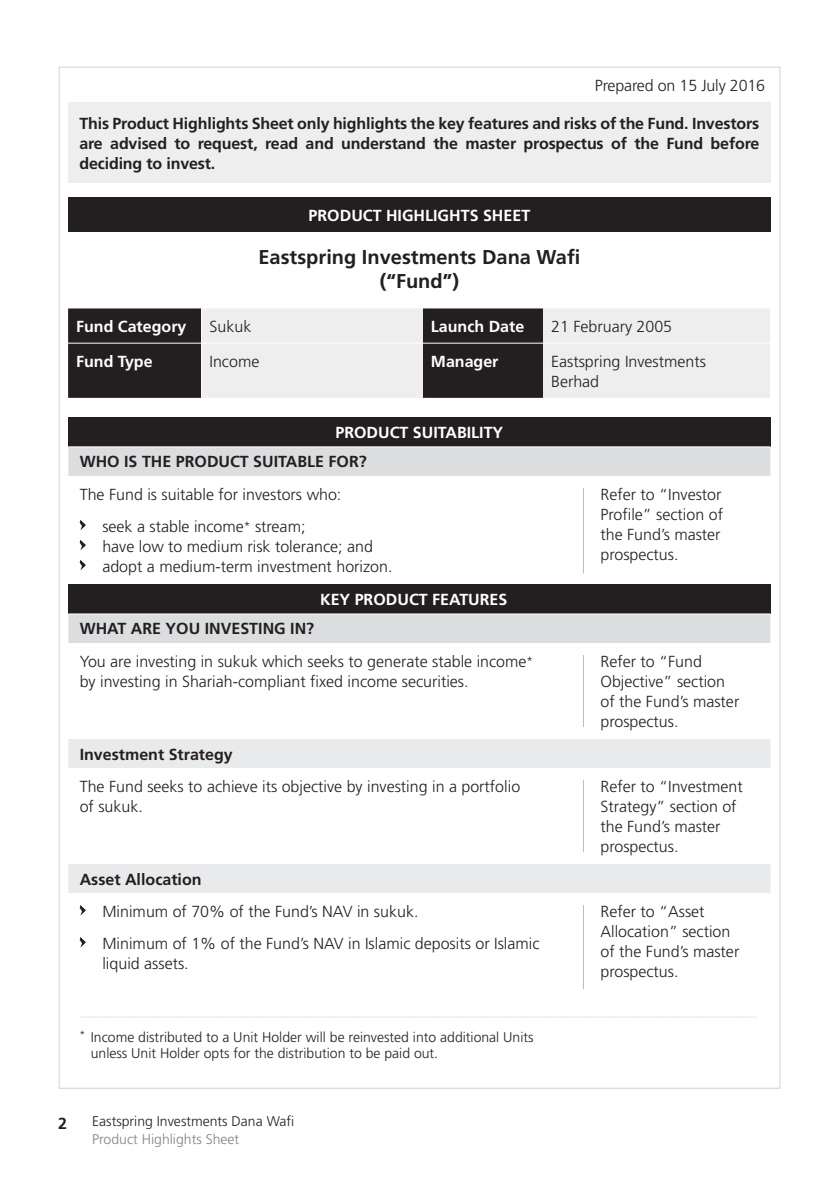
<style>
.page{position:relative;width:840px;height:1191px;background:#fff}
.page>*{position:absolute;margin:0;border:0;box-sizing:border-box;transform-origin:0 0}
.t1{font:700 20px/24px "Frutiger";color:#231f20;text-align:center}
.t2{font:300 16px/20px "Frutiger";color:#231f20}
.t3{font:700 16px/20px "Frutiger";color:#231f20;text-align:justify}
.t4{font:700 16px "Frutiger";color:#fff}
.t5{font:300 14px/16px "Frutiger";color:#231f20}
.t6{font:300 14px "Frutiger";color:#808285}
.s1{font-size:12px}
.s2{font-weight:700}
</style>
<div class="page">
<div style="left:68px;top:103px;width:702px;height:80px;background:#eeeeef"></div>
<div style="left:68px;top:197px;width:702px;height:35px;background:#231f20"></div>
<div style="left:68px;top:308px;width:133px;height:90px;background:#231f20"></div>
<svg style="left:202px;top:308px;width:567px;height:90px;background:#c3c2c3"></svg>
<hr style="left:68px;top:343px;width:354px;height:1px;background:#fff">
<hr style="left:422px;top:343px;width:347px;height:1px;background:#fff">
<div style="left:68px;top:418px;width:702px;height:29px;background:#231f20"></div>
<svg style="left:68px;top:447px;width:702px;height:196px"></svg>
<div style="left:68px;top:585px;width:702px;height:29px;background:#231f20"></div>
<svg style="left:68px;top:739px;width:702px;height:154px"></svg>
<hr style="left:68px;top:446px;width:702px;height:1px;background:#fff">
<hr style="left:68px;top:613px;width:702px;height:1px;background:#fff">
<hr style="left:582px;top:488px;width:1px;height:85px;background:#bcbdc0">
<hr style="left:582px;top:655px;width:1px;height:72px;background:#bcbdc0">
<hr style="left:582px;top:780px;width:1px;height:72px;background:#bcbdc0">
<hr style="left:582px;top:905px;width:1px;height:84px;background:#bcbdc0">
<svg style="left:80px;top:519px;width:6px;height:11px"></svg>
<svg style="left:80px;top:539px;width:6px;height:11px"></svg>
<svg style="left:80px;top:559px;width:6px;height:11px"></svg>
<svg style="left:80px;top:905px;width:6px;height:10px"></svg>
<svg style="left:80px;top:937px;width:6px;height:10px"></svg>
<p class="t2" style="left:594px;top:77px;width:172px">Prepared on 15 July 2016</p>
<p class="t3" style="left:79px;top:115px;width:681px">This Product Highlights Sheet only highlights the key features and risks of the Fund. Investors are advised to request, read and understand the master prospectus of the Fund before deciding to invest.</p>
<p class="t4" style="left:308px;top:209px;width:223px">PRODUCT HIGHLIGHTS SHEET</p>
<p class="t1" style="left:258px;top:247px;width:323px">Eastspring Investments Dana Wafi (“Fund”)</p>
<p class="t4" style="left:76px;top:320px;width:112px">Fund Category</p>
<p class="t2" style="left:209px;top:317px;width:43px">Sukuk</p>
<p class="t4" style="left:430px;top:320px;width:95px">Launch Date</p>
<p class="t2" style="left:551px;top:317px;width:122px">21 February 2005</p>
<p class="t4" style="left:76px;top:354px;width:78px">Fund Type</p>
<p class="t2" style="left:209px;top:352px;width:51px">Income</p>
<p class="t4" style="left:430px;top:354px;width:69px">Manager</p>
<p class="t2" style="left:551px;top:352px;width:156px">Eastspring Investments<br>Berhad</p>
<p class="t4" style="left:335px;top:426px;width:169px">PRODUCT SUITABILITY</p>
<p class="t3" style="left:80px;top:453px;width:288px">WHO IS THE PRODUCT SUITABLE FOR?</p>
<p class="t2" style="left:102px;top:479px;width:240px;line-height:32px;text-indent:-23px">The Fund is suitable for investors who: seek a stable income<span class="s1">*</span> stream;</p>
<p class="t2" style="left:102px;top:537px;width:291px">have low to medium risk tolerance; and adopt a medium-term investment horizon.</p>
<p class="t4" style="left:320px;top:593px;width:189px">KEY PRODUCT FEATURES</p>
<p class="t2" style="left:80px;top:614px;width:454px;line-height:32.6px"><span class="s2">WHAT ARE YOU INVESTING IN?<br></span>You are investing in sukuk which seeks to generate stable income<span class="s1">*</span></p>
<p class="t2" style="left:80px;top:672px;width:390px">by investing in Shariah-compliant fixed income securities.</p>
<p class="t2" style="left:600px;top:485px;width:124px">Refer to “Investor<br>Profile” section of the Fund’s master prospectus.</p>
<p class="t2" style="left:600px;top:652px;width:140px">Refer to “Fund<br>Objective” section of the Fund’s master prospectus.</p>
<p class="t3" style="left:80px;top:745px;width:154px">Investment Strategy</p>
<p class="t2" style="left:80px;top:777px;width:442px">The Fund seeks to achieve its objective by investing in a portfolio of sukuk.</p>
<p class="t2" style="left:600px;top:777px;width:144px">Refer to “Investment<br>Strategy” section of the Fund’s master prospectus.</p>
<p class="t3" style="left:80px;top:870px;width:123px">Asset Allocation</p>
<p class="t2" style="left:102px;top:896px;width:438px;line-height:32px">Minimum of 70% of the Fund’s NAV in sukuk.<br>Minimum of 1% of the Fund’s NAV in Islamic deposits or Islamic</p>
<p class="t2" style="left:102px;top:954px;width:88px">liquid assets.</p>
<p class="t2" style="left:600px;top:902px;width:140px">Refer to “Asset<br>Allocation” section of the Fund’s master prospectus.</p>
<p class="t5" style="left:91px;top:1030px;width:444px;text-indent:-11px"><sup>*</sup> Income distributed to a Unit Holder will be reinvested into additional Units unless Unit Holder opts for the distribution to be paid out.</p>
<p class="t3" style="left:58px;top:1115px;width:10px">2</p>
<p class="t5" style="left:92px;top:1114px;width:203px">Eastspring Investments Dana Wafi</p>
<p class="t6" style="left:92px;top:1133px;width:148px">Product Highlights Sheet</p>
</div>
